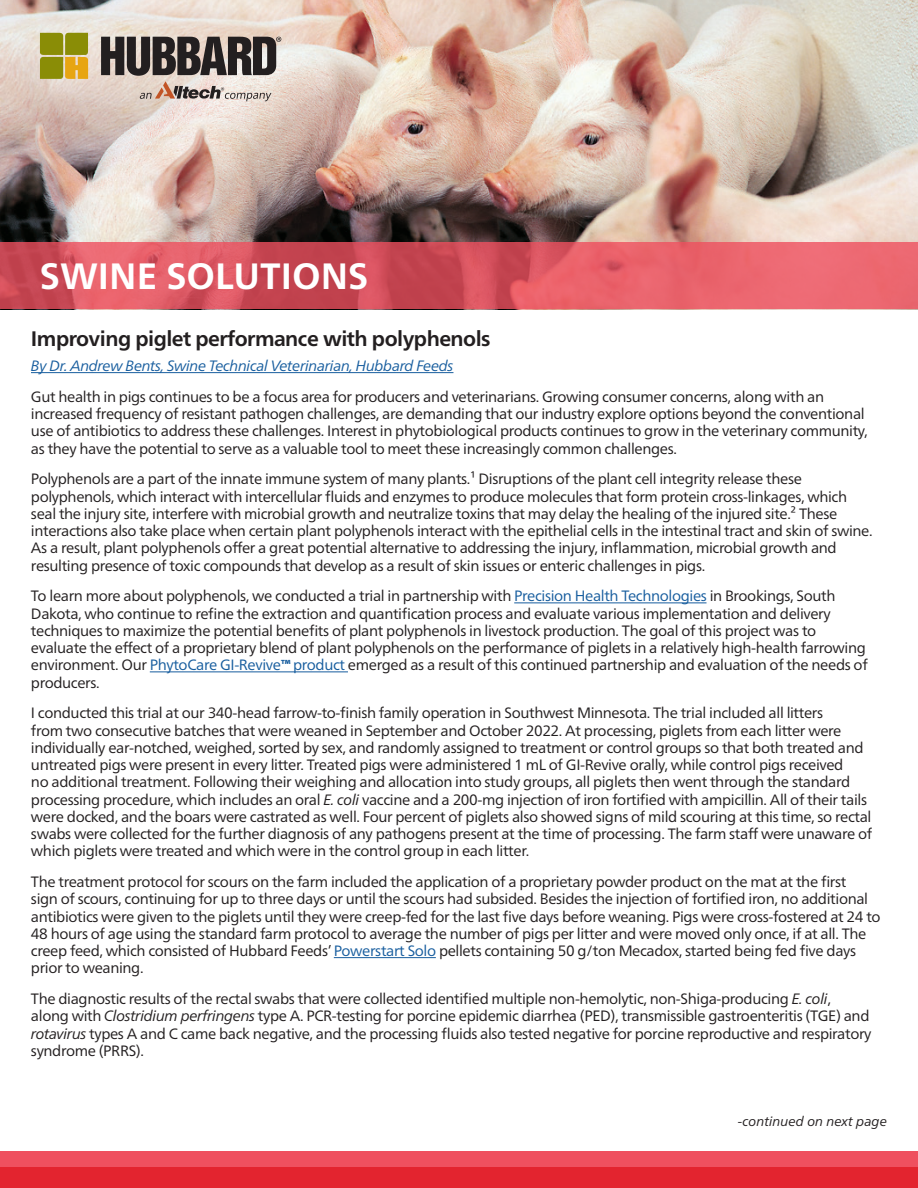
<style>
.page{position:relative;width:918px;height:1188px;background:#fff}
.page>*{position:absolute;margin:0;border:0;box-sizing:border-box;transform-origin:0 0}
.t1{font:700 36.6px "Frutiger Neue LTW1 G";color:#fff}
.t2{font:700 21px "Frutiger Neue LTW1 G";letter-spacing:-.025em;color:#231f20}
.t3{font:15px/17.2px "Frutiger Neue LTW1 G";letter-spacing:-.025em;color:#231f20}
.t4{font:italic 15px "Frutiger Neue LTW1 G";letter-spacing:-.025em;color:#175d9e}
.t5{font:italic 13.5px "Frutiger Neue LTW1 G";color:#231f20}
.s1{color:#175d9e}
.s2{font-family:"Myriad Pro";font-weight:700;color:#175d9e}
.s3{font-style:italic}
</style>
<div class="page">
<img style="left:0;top:0;width:918px;height:242px">
<svg style="left:0;top:242px;width:918px;height:67px;background:#dc5863"></svg>
<div style="left:0;top:1151px;width:918px;height:37px;background:#ef505f"></div>
<div style="left:0;top:1167px;width:918px;height:21px;background:#e3242f"></div>
<hr style="left:31px;top:372px;width:422px;height:1px;background:#175d9e">
<hr style="left:514px;top:603px;width:193px;height:1px;background:#175d9e">
<hr style="left:150px;top:672px;width:198px;height:1px;background:#175d9e">
<hr style="left:334px;top:957px;width:102px;height:1px;background:#175d9e">
<svg style="left:101px;top:37px;width:180px;height:64px;background:#897f7a"></svg>
<svg style="left:40px;top:33px;width:48px;height:46px;background:#a79a1f"></svg>
<p class="t1" style="left:40px;top:250px;width:330px">SWINE SOLUTIONS</p>
<p class="t2" style="left:31px;top:324px;width:461px">Improving piglet performance with polyphenols</p>
<p class="t4" style="left:31px;top:355px;width:424px">By Dr. Andrew Bents, Swine Technical Veterinarian, Hubbard Feeds</p>
<p class="t3" style="left:31px;top:387px;width:838px">Gut health in pigs continues to be a focus area for producers and veterinarians. Growing consumer concerns, along with an increased frequency of resistant pathogen challenges, are demanding that our industry explore options beyond the conventional use of antibiotics to address these challenges. Interest in phytobiological products continues to grow in the veterinary community, as they have the potential to serve as a valuable tool to meet these increasingly common challenges.</p>
<p class="t3" style="left:31px;top:469px;width:843px">Polyphenols are a part of the innate immune system of many plants.¹ Disruptions of the plant cell integrity release these polyphenols, which interact with intercellular fluids and enzymes to produce molecules that form protein cross-linkages, which seal the injury site, interfere with microbial growth and neutralize toxins that may delay the healing of the injured site.² These interactions also take place when certain plant polyphenols interact with the epithelial cells in the intestinal tract and skin of swine.<br>As a result, plant polyphenols offer a great potential alternative to addressing the injury, inflammation, microbial growth and resulting presence of toxic compounds that develop as a result of skin issues or enteric challenges in pigs.</p>
<p class="t3" style="left:31px;top:586px;width:838px">To learn more about polyphenols, we conducted a trial in partnership with <span class="s1">Precision Health Technologies</span> in Brookings, South Dakota, who continue to refine the extraction and quantification process and evaluate various implementation and delivery techniques to maximize the potential benefits of plant polyphenols in livestock production. The goal of this project was to evaluate the effect of a proprietary blend of plant polyphenols on the performance of piglets in a relatively high-health farrowing environment. Our <span class="s1">PhytoCare GI-Revive</span><span class="s2">™</span> <span class="s1">product</span> emerged as a result of this continued partnership and evaluation of the needs of producers.</p>
<p class="t3" style="left:31px;top:703px;width:843px">I conducted this trial at our 340-head farrow-to-finish family operation in Southwest Minnesota. The trial included all litters<br>from two consecutive batches that were weaned in September and October 2022. At processing, piglets from each litter were individually ear-notched, weighed, sorted by sex, and randomly assigned to treatment or control groups so that both treated and untreated pigs were present in every litter. Treated pigs were administered 1 mL of GI-Revive orally, while control pigs received<br>no additional treatment. Following their weighing and allocation into study groups, all piglets then went through the standard processing procedure, which includes an oral <span class="s3">E. coli</span> vaccine and a 200-mg injection of iron fortified with ampicillin. All of their tails were docked, and the boars were castrated as well. Four percent of piglets also showed signs of mild scouring at this time, so rectal swabs were collected for the further diagnosis of any pathogens present at the time of processing. The farm staff were unaware of which piglets were treated and which were in the control group in each litter.</p>
<p class="t3" style="left:31px;top:872px;width:851px">The treatment protocol for scours on the farm included the application of a proprietary powder product on the mat at the first<br>sign of scours, continuing for up to three days or until the scours had subsided. Besides the injection of fortified iron, no additional antibiotics were given to the piglets until they were creep-fed for the last five days before weaning. Pigs were cross-fostered at 24 to 48 hours of age using the standard farm protocol to average the number of pigs per litter and were moved only once, if at all. The creep feed, which consisted of Hubbard Feeds’ <span class="s1">Powerstart Solo</span> pellets containing 50 g/ton Mecadox, started being fed five days prior to weaning.</p>
<p class="t3" style="left:31px;top:989px;width:842px">The diagnostic results of the rectal swabs that were collected identified multiple non-hemolytic, non-Shiga-producing <span class="s3">E. coli</span>, along with <span class="s3">Clostridium perfringens</span> type A. PCR-testing for porcine epidemic diarrhea (PED), transmissible gastroenteritis (TGE) and <span class="s3">rotavirus</span> types A and C came back negative, and the processing fluids also tested negative for porcine reproductive and respiratory syndrome (PRRS).</p>
<p class="t5" style="left:738px;top:1112px;width:151px">-continued on next page</p>
</div>
